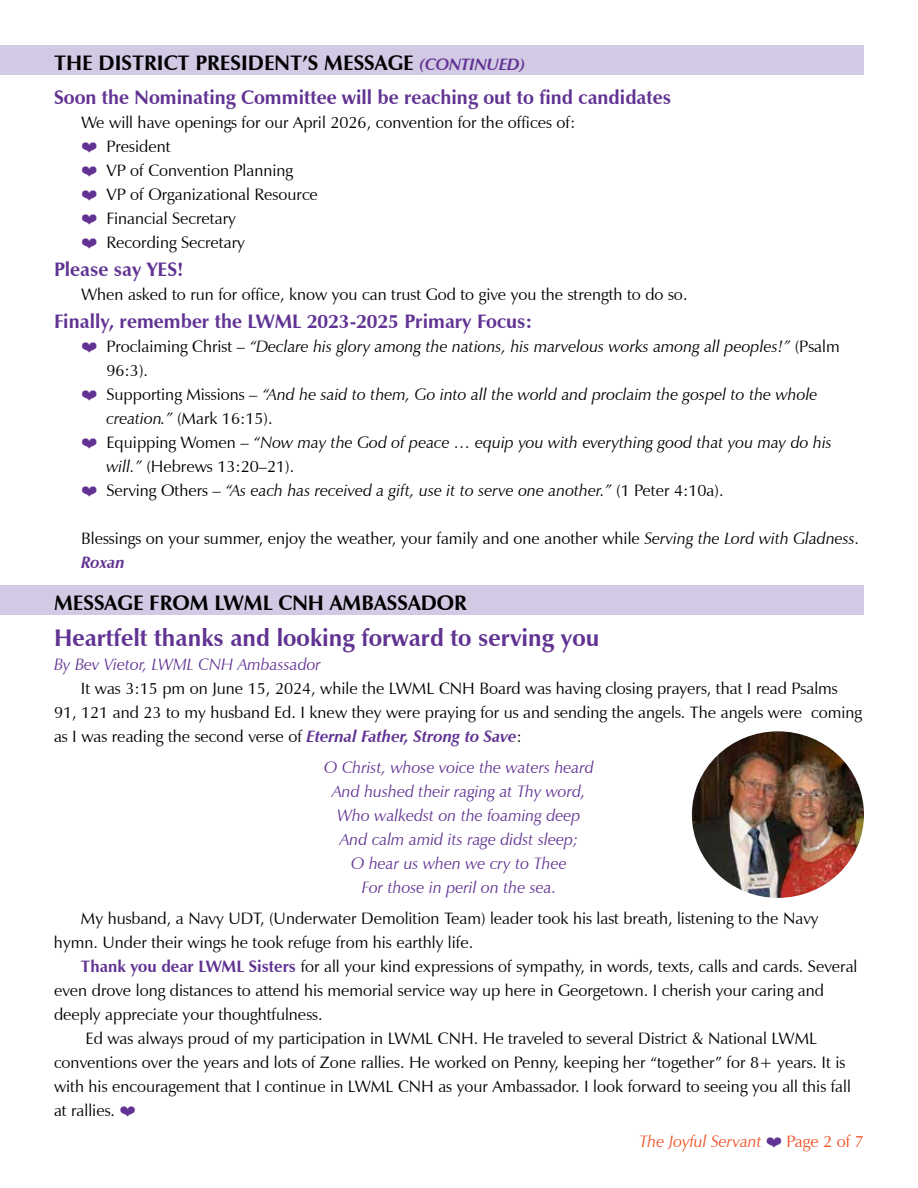
<style>
.page{position:relative;width:918px;height:1188px;background:#fff}
.page>*{position:absolute;margin:0;border:0;box-sizing:border-box;transform-origin:0 0}
.t1{font:700 24px "Zapf Humanist 601 BT";color:#613393}
.t2{font:700 21px "Zapf Humanist 601 BT";color:#000}
.t3{font:700 19.5px "Zapf Humanist 601 BT";color:#613393}
.t4{font:16.5px/24px "Zapf Humanist 601 BT";color:#000}
.t5{font:italic 16.5px/24px "Zapf Humanist 601 BT";color:#000}
.t6{font:italic 16.5px/24px "Zapf Humanist 601 BT";color:#613393;text-align:center}
.t7{font:italic 16.5px "Zapf Humanist 601 BT";color:#f05123}
.t8{font:16.5px "Zapf Humanist 601 BT";color:#f05123}
.s1{font-style:italic;font-size:16.5px;color:#613393}
.s2{font-style:normal}
.s3{font-style:italic}
.s4{font-weight:700;font-style:italic;color:#613393}
.s5{font-weight:700;color:#613393}
</style>
<div class="page">
<div style="left:0;top:46px;width:864px;height:29px;background:#d2c9e4"></div>
<div style="left:0;top:586px;width:864px;height:29px;background:#d2c9e4"></div>
<img style="left:692px;top:731px;width:172px;height:167px">
<p class="t2" style="left:54px;top:50px;width:473px">THE DISTRICT PRESIDENT’S MESSAGE <span class="s1">(CONTINUED)</span></p>
<p class="t3" style="left:54px;top:86px;width:619px">Soon the Nominating Committee will be reaching out to find candidates</p>
<p class="t4" style="left:106px;top:111px;width:470px;text-indent:-25px">We will have openings for our April 2026, convention for the offices of:<br>President<br>VP of Convention Planning<br>VP of Organizational Resource<br>Financial Secretary<br>Recording Secretary</p>
<p class="t3" style="left:54px;top:257px;width:131px">Please say YES!</p>
<p class="t4" style="left:81px;top:283px;width:608px">When asked to run for office, know you can trust God to give you the strength to do so.</p>
<p class="t3" style="left:54px;top:309px;width:480px">Finally, remember the LWML 2023-2025 Primary Focus:</p>
<p class="t5" style="left:106px;top:334px;width:735px"><span class="s2">Proclaiming Christ –</span> “Declare his glory among the nations, his marvelous works among all peoples!” <span class="s2">(Psalm 96:3).<br>Supporting Missions –</span> “And he said to them, Go into all the world and proclaim the gospel to the whole creation.” <span class="s2">(Mark 16:15).<br>Equipping Women –</span> “Now may the God of peace … equip you with everything good that you may do his will.” <span class="s2">(Hebrews 13:20–21).<br>Serving Others –</span> “As each has received a gift, use it to serve one another.” <span class="s2">(1 Peter 4:10a).</span></p>
<p class="t4" style="left:81px;top:526px;width:780px">Blessings on your summer, enjoy the weather, your family and one another while <span class="s3">Serving the Lord with Gladness.<br></span><span class="s4">Roxan</span></p>
<p class="t2" style="left:54px;top:590px;width:415px">MESSAGE FROM LWML CNH AMBASSADOR</p>
<h1 class="t1" style="left:54px;top:623px;width:547px">Heartfelt thanks and looking forward to serving you</h1>
<p class="t6" style="left:54px;top:652px;width:268px">By Bev Vietor, LWML CNH Ambassador</p>
<p class="t4" style="left:54px;top:676px;width:810px;text-indent:27px">It was 3:15 pm on June 15, 2024, while the LWML CNH Board was having closing prayers, that I read Psalms<br>91, 121 and 23 to my husband Ed. I knew they were praying for us and sending the angels. The angels were coming as I was reading the second verse of <span class="s4">Eternal Father, Strong to Save</span>:</p>
<p class="t6" style="left:324px;top:755px;width:271px">O Christ, whose voice the waters heard<br>And hushed their raging at Thy word,<br>Who walkedst on the foaming deep<br>And calm amid its rage didst sleep;<br>O hear us when we cry to Thee<br>For those in peril on the sea.</p>
<p class="t4" style="left:54px;top:906px;width:766px;text-indent:27px">My husband, a Navy UDT, (Underwater Demolition Team) leader took his last breath, listening to the Navy hymn. Under their wings he took refuge from his earthly life.</p>
<p class="t4" style="left:81px;top:954px;width:778px"><span class="s5">Thank you dear LWML Sisters</span> for all your kind expressions of sympathy, in words, texts, calls and cards. Several</p>
<p class="t4" style="left:54px;top:978px;width:771px">even drove long distances to attend his memorial service way up here in Georgetown. I cherish your caring and</p>
<p class="t4" style="left:54px;top:1002px;width:270px">deeply appreciate your thoughtfulness.</p>
<p class="t4" style="left:86px;top:1026px;width:733px">Ed was always proud of my participation in LWML CNH. He traveled to several District &amp; National LWML</p>
<p class="t4" style="left:54px;top:1050px;width:793px">conventions over the years and lots of Zone rallies. He worked on Penny, keeping her “together” for 8+ years. It is</p>
<p class="t4" style="left:54px;top:1074px;width:798px">with his encouragement that I continue in LWML CNH as your Ambassador. I look forward to seeing you all this fall</p>
<p class="t4" style="left:54px;top:1098px;width:63px">at rallies.</p>
<p class="t7" style="left:640px;top:1131px;width:124px">The Joyful Servant</p>
<p class="t8" style="left:787px;top:1131px;width:79px">Page 2 of 7</p>
</div>
